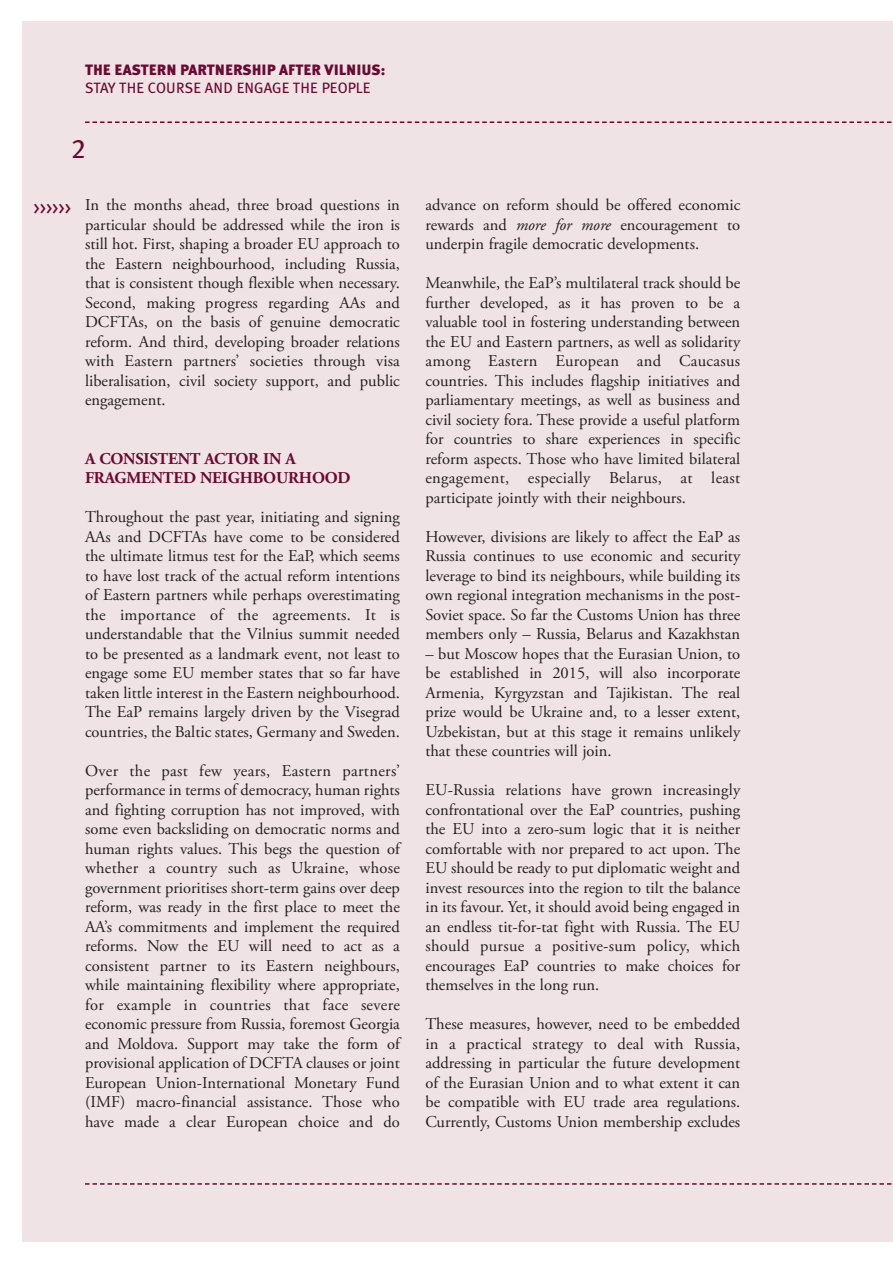
<style>
.page{position:relative;width:893px;height:1263px;background:#fff}
.page>*{position:absolute;margin:0;border:0;box-sizing:border-box;transform-origin:0 0}
.t1{font:27px "Meta Plus Book Caps";color:#6c0932}
.t2{font:18px "Meta Plus Book Caps";color:#6c0932}
.t3{font:16.5px/19.5px "Adobe Garamond Pro";color:#231f20;text-align:justify}
.t4{font:700 16.5px/19.5px "Adobe Garamond Pro";letter-spacing:-.01em;color:#6c0932}
.t5{font:900 15px "Meta Plus";color:#6c0932}
.t6{font:15px "Meta Plus";color:#6c0932}
.s1{font-style:italic}
</style>
<div class="page">
<div style="left:22px;top:22px;width:871px;height:1220px;background:#efe3e5"></div>
<svg style="left:85px;top:121px;width:807px;height:2px"></svg>
<svg style="left:85px;top:1183px;width:807px;height:2px"></svg>
<p class="t5" style="left:85px;top:61px;width:302px">THE EASTERN PARTNERSHIP AFTER VILNIUS:</p>
<p class="t6" style="left:85px;top:79px;width:287px">STAY THE COURSE AND ENGAGE THE PEOPLE</p>
<h1 class="t1" style="left:71px;top:133px;width:16px">2</h1>
<p class="t2" style="left:34px;top:197px;width:39px">&gt;&gt;&gt;&gt;&gt;&gt;</p>
<p class="t3" style="left:85px;top:196px;width:316px">In the months ahead, three broad questions in particular should be addressed while the iron is still hot. First, shaping a broader EU approach to the Eastern neighbourhood, including Russia, that is consistent though flexible when necessary.<br>Second, making progress regarding AAs and DCFTAs, on the basis of genuine democratic reform. And third, developing broader relations with Eastern partners’ societies through visa liberalisation, civil society support, and public engagement.</p>
<p class="t4" style="left:85px;top:450px;width:267px">A CONSISTENT ACTOR IN A<br>FRAGMENTED NEIGHBOURHOOD</p>
<p class="t3" style="left:85px;top:508px;width:316px">Throughout the past year, initiating and signing AAs and DCFTAs have come to be considered the ultimate litmus test for the EaP, which seems to have lost track of the actual reform intentions of Eastern partners while perhaps overestimating the importance of the agreements. It is understandable that the Vilnius summit needed to be presented as a landmark event, not least to engage some EU member states that so far have taken little interest in the Eastern neighbourhood.<br>The EaP remains largely driven by the Visegrad countries, the Baltic states, Germany and Sweden.</p>
<p class="t3" style="left:85px;top:762px;width:316px">Over the past few years, Eastern partners’ performance in terms of democracy, human rights and fighting corruption has not improved, with some even backsliding on democratic norms and human rights values. This begs the question of whether a country such as Ukraine, whose government prioritises short-term gains over deep reform, was ready in the first place to meet the AA’s commitments and implement the required reforms. Now the EU will need to act as a consistent partner to its Eastern neighbours, while maintaining flexibility where appropriate, for example in countries that face severe economic pressure from Russia, foremost Georgia and Moldova. Support may take the form of provisional application of DCFTA clauses or joint European Union-International Monetary Fund (IMF) macro-financial assistance. Those who have made a clear European choice and do</p>
<p class="t3" style="left:425px;top:196px;width:316px">advance on reform should be offered economic rewards and <span class="s1">more for more</span> encouragement to underpin fragile democratic developments.</p>
<p class="t3" style="left:425px;top:274px;width:316px">Meanwhile, the EaP’s multilateral track should be further developed, as it has proven to be a valuable tool in fostering understanding between the EU and Eastern partners, as well as solidarity among Eastern European and Caucasus countries. This includes flagship initiatives and parliamentary meetings, as well as business and civil society fora. These provide a useful platform for countries to share experiences in specific reform aspects. Those who have limited bilateral engagement, especially Belarus, at least participate jointly with their neighbours.</p>
<p class="t3" style="left:425px;top:528px;width:316px">However, divisions are likely to affect the EaP as Russia continues to use economic and security leverage to bind its neighbours, while building its own regional integration mechanisms in the post-Soviet space. So far the Customs Union has three members only – Russia, Belarus and Kazakhstan</p>
<p class="t3" style="left:425px;top:645px;width:316px">– but Moscow hopes that the Eurasian Union, to be established in 2015, will also incorporate Armenia, Kyrgyzstan and Tajikistan. The real prize would be Ukraine and, to a lesser extent, Uzbekistan, but at this stage it remains unlikely that these countries will join.</p>
<p class="t3" style="left:425px;top:781px;width:316px">EU-Russia relations have grown increasingly confrontational over the EaP countries, pushing the EU into a zero-sum logic that it is neither comfortable with nor prepared to act upon. The EU should be ready to put diplomatic weight and invest resources into the region to tilt the balance in its favour. Yet, it should avoid being engaged in an endless tit-for-tat fight with Russia. The EU should pursue a positive-sum policy, which encourages EaP countries to make choices for themselves in the long run.</p>
<p class="t3" style="left:425px;top:1015px;width:316px">These measures, however, need to be embedded in a practical strategy to deal with Russia, addressing in particular the future development of the Eurasian Union and to what extent it can be compatible with EU trade area regulations.<br>Currently, Customs Union membership excludes</p>
</div>
